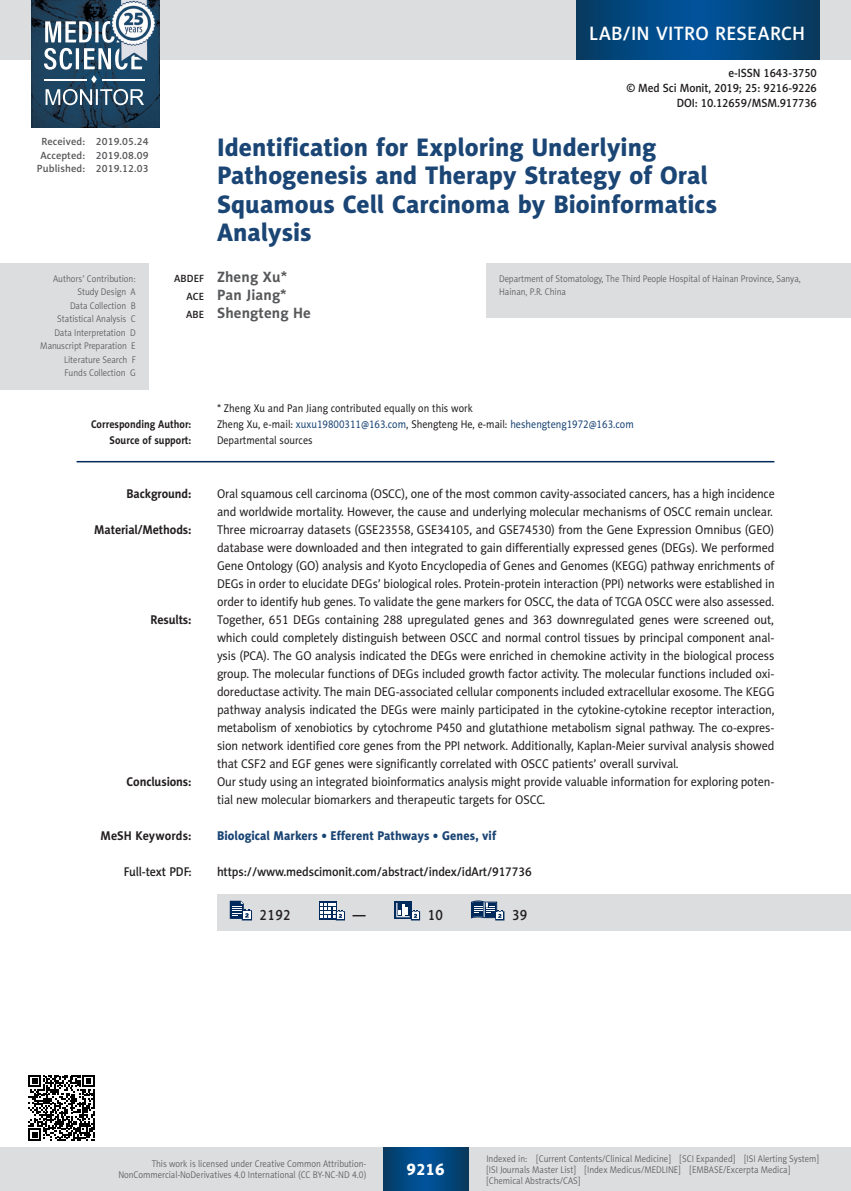
<style>
.page{position:relative;width:851px;height:1191px;background:#fff}
.page>*{position:absolute;margin:0;border:0;box-sizing:border-box;transform-origin:0 0}
.MSM_Tytul{font:25.5px/28.5px "Naomi Sans EFN Heavy";color:#1a4574}
.t1{font:19.5px "Naomi Sans EFN Medium";letter-spacing:.01em;color:#fff}
.t2{font:16.5px "Naomi Sans EFN Heavy";color:#fff}
.MSM_Autorzy{font:700 15px "Naomi Sans EFN";letter-spacing:.01em;color:#57585a}
.MSM_dane{font:15px "Naomi Sans EFN Medium";letter-spacing:.03em;color:#231f20;scale:.9 1}
.MSM_Summary_body{font:12.75px/18px "Naomi Sans EFN";letter-spacing:-.01em;color:#231f20;text-align:justify;scale:.95 1}
.MSM_Summary_body-2{font:12.75px/18px "Naomi Sans EFN";letter-spacing:-.01em;color:#231f20;scale:.94 1}
.MSM_full_text_pdf{font:12.75px "Naomi Sans EFN Medium";letter-spacing:-.01em;color:#231f20;scale:.95 1}
.MSM_keywords{font:12.75px "Naomi Sans EFN Heavy";letter-spacing:.005em;color:#1a4574;scale:.95 1}
.MSM_Summary_body-3{font:700 12.75px "Naomi Sans EFN";letter-spacing:-.01em;color:#231f20;scale:.95 1}
.MSM_keywords-2{font:700 12.75px "Naomi Sans EFN";letter-spacing:.005em;color:#231f20;scale:.95 1}
.MSM_Summary_body-4{font:700 12.75px "Naomi Sans EFN";letter-spacing:-.01em;color:#231f20;scale:.94 1}
.MSM_full_text_pdf-2{font:12px "Naomi Sans EFN Medium";letter-spacing:-.01em;color:#231f20;scale:.95 1}
.MSM_Adres{font:11.25px "Naomi Sans EFN";color:#1a4574;scale:.9 1}
.MSM_Adres-2{font:11.25px "Naomi Sans EFN";color:#231f20;scale:.9 1}
.MSM_Adres-3{font:700 11.25px "Naomi Sans EFN";color:#231f20;scale:.9 1}
.MSM_Support{font:11.25px "Naomi Sans EFN";color:#231f20;scale:.9 1}
.MSM_Support-2{font:700 11.25px "Naomi Sans EFN";color:#231f20;scale:.9 1}
.t3{font:10.5px "Naomi Sans EFN Medium";letter-spacing:.01em;color:#57585a}
.MSM_pagina_sygnatura{font:9.75px/11.2px "Naomi Sans EFN Light";color:#57585a;scale:.9 1}
.MSM_Afiliacja{font:9.75px/13.5px "Naomi Sans EFN Light";color:#57585a;scale:.9 1}
.s1{font-family:"Naomi Sans EFN Medium";font-weight:400;font-size:10.5px;color:#231f20}
.s2{color:#231f20}
</style>
<div class="page">
<div style="left:217px;top:894px;width:633px;height:36px;background:#dcdddf"></div>
<svg style="left:230px;top:900px;width:22px;height:20px"></svg>
<div style="left:319px;top:901px;width:17px;height:18px;background:#00295c"></div>
<svg style="left:320px;top:902px;width:25px;height:18px"></svg>
<div style="left:394px;top:901px;width:18px;height:18px;background:#00295c"></div>
<svg style="left:396px;top:903px;width:24px;height:17px"></svg>
<svg style="left:471px;top:900px;width:33px;height:20px"></svg>
<hr style="left:77px;top:461px;width:697px;height:1px;background:#00295c">
<div style="left:0;top:264px;width:148px;height:126px;background:#dcdddf"></div>
<div style="left:486px;top:264px;width:364px;height:54px;background:#dcdddf"></div>
<svg style="left:28px;top:1075px;width:67px;height:66px"></svg>
<hr style="left:850px;top:0;width:1px;height:60px;background:#dcdddf">
<div style="left:0;top:1148px;width:850px;height:43px;background:#dcdddf"></div>
<svg style="left:383px;top:1147px;width:85px;height:43px"></svg>
<div style="left:0;top:0;width:850px;height:60px;background:#dcdddf"></div>
<img style="left:32px;top:0;width:127px;height:128px">
<img style="left:44px;top:21px;width:100px;height:49px">
<img style="left:45px;top:79px;width:41px;height:1px">
<img style="left:103px;top:79px;width:41px;height:1px">
<svg style="left:91px;top:75px;width:6px;height:8px"></svg>
<img style="left:46px;top:89px;width:98px;height:16px">
<svg style="left:576px;top:0;width:243px;height:60px"></svg>
<h2 class="t1" style="left:589px;top:22px;width:217px">LAB/IN VITRO RESEARCH</h2>
<p class="t3" style="left:41px;top:136px;width:109px">Received: 2019.05.24</p>
<p class="t3" style="left:40px;top:149px;width:110px">Accepted: 2019.08.09</p>
<p class="t3" style="left:37px;top:163px;width:113px">Published: 2019.12.03</p>
<p class="MSM_pagina_sygnatura" style="left:53px;top:273px;width:93px">Authors’ Contribution:</p>
<p class="MSM_pagina_sygnatura" style="left:77px;top:286px;width:66px">Study Design A</p>
<p class="MSM_pagina_sygnatura" style="left:70px;top:300px;width:74px">Data Collection B</p>
<p class="MSM_pagina_sygnatura" style="left:57px;top:313px;width:89px">Statistical Analysis C</p>
<p class="MSM_pagina_sygnatura" style="left:54px;top:327px;width:92px">Data Interpretation D</p>
<p class="MSM_pagina_sygnatura" style="left:40px;top:340px;width:107px">Manuscript Preparation E</p>
<p class="MSM_pagina_sygnatura" style="left:64px;top:354px;width:81px">Literature Search F</p>
<p class="MSM_pagina_sygnatura" style="left:65px;top:367px;width:80px">Funds Collection G</p>
<p class="MSM_full_text_pdf-2" style="left:728px;top:66px;width:95px">e-ISSN 1643-3750</p>
<p class="MSM_full_text_pdf-2" style="left:626px;top:81px;width:202px">© Med Sci Monit, 2019; 25: 9216-9226</p>
<p class="MSM_full_text_pdf-2" style="left:676px;top:96px;width:149px">DOI: 10.12659/MSM.917736</p>
<p class="MSM_Tytul" style="left:217px;top:132px;width:501px">Identification for Exploring Underlying Pathogenesis and Therapy Strategy of Oral Squamous Cell Carcinoma by Bioinformatics Analysis</p>
<p class="MSM_Autorzy" style="left:174px;top:268px;width:114px"><span class="s1">ABDEF</span> Zheng Xu*</p>
<p class="MSM_Autorzy" style="left:186px;top:286px;width:102px"><span class="s1">ACE</span> Pan Jiang*</p>
<p class="MSM_Autorzy" style="left:186px;top:304px;width:126px"><span class="s1">ABE</span> Shengteng He</p>
<p class="MSM_Afiliacja" style="left:499px;top:272px;width:336px">Department of Stomatology, The Third People Hospital of Hainan Province, Sanya,<br>Hainan, P.R. China</p>
<p class="MSM_Adres-2" style="left:217px;top:402px;width:285px">* Zheng Xu and Pan Jiang contributed equally on this work</p>
<p class="MSM_Adres-3" style="left:91px;top:418px;width:113px">Corresponding Author:</p>
<p class="MSM_Adres" style="left:217px;top:418px;width:464px"><span class="s2">Zheng Xu, e-mail:</span> xuxu19800311@163.com<span class="s2">, Shengteng He, e-mail:</span> heshengteng1972@163.com</p>
<p class="MSM_Support-2" style="left:110px;top:433px;width:92px">Source of support:</p>
<p class="MSM_Support" style="left:217px;top:433px;width:108px">Departmental sources</p>
<p class="MSM_Summary_body-4" style="left:126px;top:486px;width:71px">Background:</p>
<p class="MSM_Summary_body-2" style="left:217px;top:485px;width:595px">Oral squamous cell carcinoma (OSCC), one of the most common cavity-associated cancers, has a high incidence and worldwide mortality. However, the cause and underlying molecular mechanisms of OSCC remain unclear.</p>
<p class="MSM_Summary_body-3" style="left:94px;top:522px;width:104px">Material/Methods:</p>
<p class="MSM_Summary_body" style="left:217px;top:521px;width:588px">Three microarray datasets (GSE23558, GSE34105, and GSE74530) from the Gene Expression Omnibus (GEO) database were downloaded and then integrated to gain differentially expressed genes (DEGs). We performed Gene Ontology (GO) analysis and Kyoto Encyclopedia of Genes and Genomes (KEGG) pathway enrichments of DEGs in order to elucidate DEGs’ biological roles. Protein-protein interaction (PPI) networks were established in order to identify hub genes. To validate the gene markers for OSCC, the data of TCGA OSCC were also assessed.</p>
<p class="MSM_Summary_body-3" style="left:150px;top:612px;width:45px">Results:</p>
<p class="MSM_Summary_body" style="left:217px;top:611px;width:588px">Together, 651 DEGs containing 288 upregulated genes and 363 downregulated genes were screened out, which could completely distinguish between OSCC and normal control tissues by principal component anal&shy;ysis (PCA). The GO analysis indicated the DEGs were enriched in chemokine activity in the biological process group. The molecular functions of DEGs included growth factor activity. The molecular functions included oxi&shy;doreductase activity. The main DEG-associated cellular components included extracellular exosome. The KEGG pathway analysis indicated the DEGs were mainly participated in the cytokine-cytokine receptor interaction, metabolism of xenobiotics by cytochrome P450 and glutathione metabolism signal pathway. The co-expres&shy;sion network identified core genes from the PPI network. Additionally, Kaplan-Meier survival analysis showed that CSF2 and EGF genes were significantly correlated with OSCC patients’ overall survival.</p>
<p class="MSM_Summary_body-3" style="left:127px;top:774px;width:70px">Conclusions:</p>
<p class="MSM_Summary_body" style="left:217px;top:773px;width:588px">Our study using an integrated bioinformatics analysis might provide valuable information for exploring poten&shy;tial new molecular biomarkers and therapeutic targets for OSCC.</p>
<p class="MSM_keywords-2" style="left:100px;top:828px;width:97px">MeSH Keywords:</p>
<p class="MSM_keywords" style="left:217px;top:828px;width:295px">Biological Markers • Efferent Pathways • Genes, vif</p>
<p class="MSM_full_text_pdf" style="left:124px;top:864px;width:73px">Full-text PDF:</p>
<p class="MSM_full_text_pdf" style="left:217px;top:864px;width:333px">https://www.medscimonit.com/abstract/index/idArt/917736</p>
<p class="MSM_dane" style="left:259px;top:906px;width:36px">2192</p>
<p class="MSM_dane" style="left:352px;top:906px;width:16px">—</p>
<p class="MSM_dane" style="left:427px;top:906px;width:19px">10</p>
<p class="MSM_dane" style="left:512px;top:906px;width:19px">39</p>
<p class="MSM_pagina_sygnatura" style="left:118px;top:1158px;width:277px;text-align:right">This work is licensed under Creative Common Attribution-<br>NonCommercial-NoDerivatives 4.0 International (CC BY-NC-ND 4.0)</p>
<p class="t2" style="left:406px;top:1159px;width:40px">9216</p>
<p class="MSM_pagina_sygnatura" style="left:486px;top:1152px;width:371px">Indexed in: [Current Contents/Clinical Medicine] [SCI Expanded] [ISI Alerting System] [ISI Journals Master List] [Index Medicus/MEDLINE] [EMBASE/Excerpta Medica] [Chemical Abstracts/CAS]</p>
</div>
